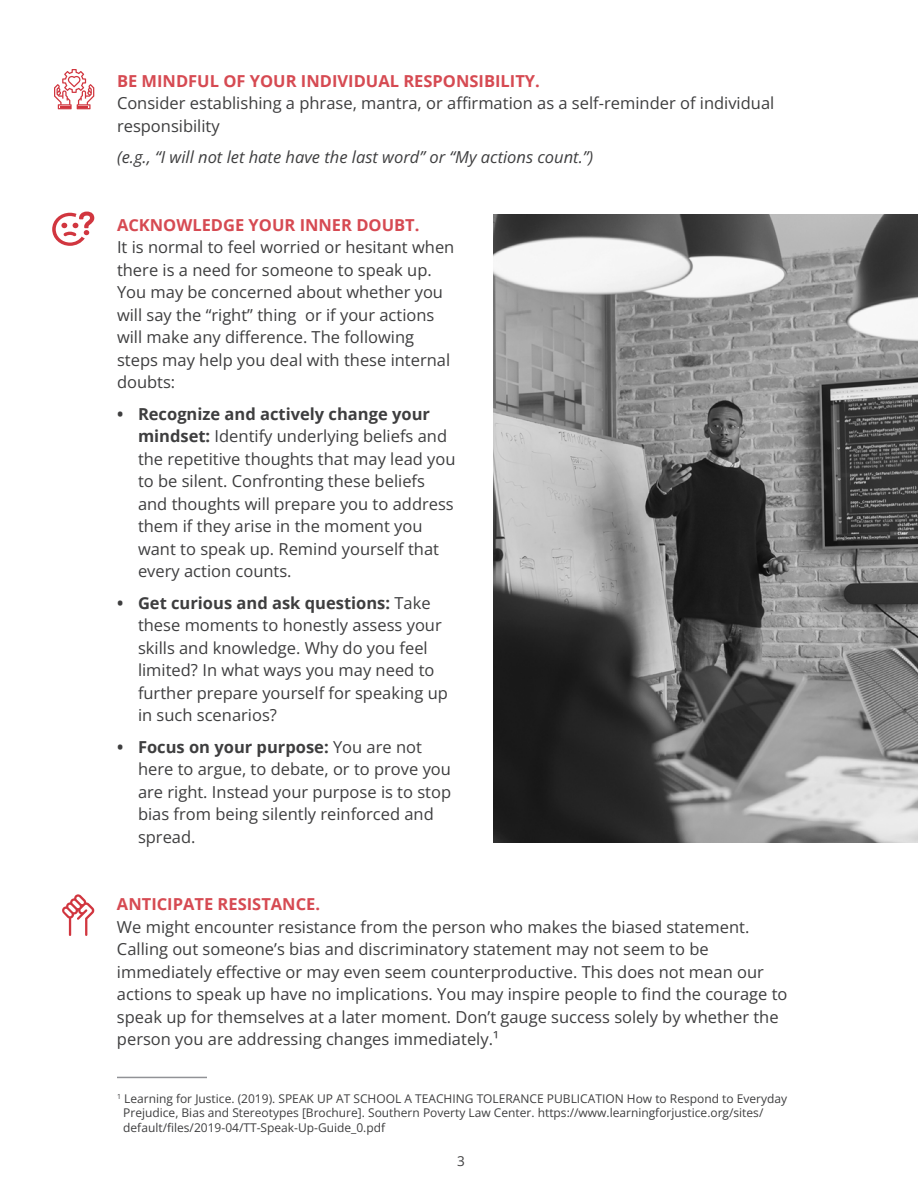
<style>
.page{position:relative;width:918px;height:1188px;background:#fff}
.page>*{position:absolute;margin:0;border:0;box-sizing:border-box;transform-origin:0 0}
.t1{font:16.5px/22.5px "Open Sans";color:#3e3e3f}
.t2{font:700 16.5px "Open Sans";color:#d64a52}
.t3{font:italic 16.5px "Open Sans";color:#3e3e3f}
.t4{font:13.5px "Open Sans";color:#3e3e3f}
.t5{font:12px "Open Sans";color:#3e3e3f}
.s1{font-weight:700}
</style>
<div class="page">
<svg style="left:54px;top:69px;width:40px;height:40px"></svg>
<svg style="left:52px;top:212px;width:42px;height:34px"></svg>
<svg style="left:62px;top:894px;width:33px;height:42px"></svg>
<img style="left:493px;top:214px;width:425px;height:628px">
<hr style="left:117px;top:1077px;width:90px;height:1px;background:#919296">
<p class="t2" style="left:117px;top:69px;width:424px">BE MINDFUL OF YOUR INDIVIDUAL RESPONSIBILITY.</p>
<p class="t1" style="left:117px;top:91px;width:659px">Consider establishing a phrase, mantra, or affirmation as a self-reminder of individual responsibility</p>
<p class="t3" style="left:117px;top:146px;width:478px">(e.g., “I will not let hate have the last word” or “My actions count.”)</p>
<p class="t2" style="left:117px;top:213px;width:304px">ACKNOWLEDGE YOUR INNER DOUBT.</p>
<p class="t1" style="left:117px;top:236px;width:339px">It is normal to feel worried or hesitant when there is a need for someone to speak up.<br>You may be concerned about whether you will say the “right” thing or if your actions will make any difference. The following steps may help you deal with these internal doubts:</p>
<p class="t1" style="left:138px;top:402px;width:319px;text-indent:-21px"><span class="s1">• Recognize and actively change your mindset:</span> Identify underlying beliefs and the repetitive thoughts that may lead you to be silent. Confronting these beliefs and thoughts will prepare you to address them if they arise in the moment you want to speak up. Remind yourself that every action counts.</p>
<p class="t1" style="left:138px;top:591px;width:311px;text-indent:-21px"><span class="s1">• Get curious and ask questions:</span> Take these moments to honestly assess your skills and knowledge. Why do you feel limited? In what ways you may need to further prepare yourself for speaking up in such scenarios?</p>
<p class="t1" style="left:138px;top:735px;width:315px;text-indent:-21px"><span class="s1">• Focus on your purpose:</span> You are not here to argue, to debate, or to prove you are right. Instead your purpose is to stop bias from being silently reinforced and spread.</p>
<p class="t2" style="left:117px;top:893px;width:205px">ANTICIPATE RESISTANCE.</p>
<p class="t1" style="left:117px;top:915px;width:672px">We might encounter resistance from the person who makes the biased statement.<br>Calling out someone’s bias and discriminatory statement may not seem to be immediately effective or may even seem counterproductive. This does not mean our actions to speak up have no implications. You may inspire people to find the courage to speak up for themselves at a later moment. Don’t gauge success solely by whether the person you are addressing changes immediately.¹</p>
<p class="t5" style="left:117px;top:1090px;width:672px"><sup>1</sup> Learning for Justice. (2019). SPEAK UP AT SCHOOL A TEACHING TOLERANCE PUBLICATION How to Respond to Everyday</p>
<p class="t5" style="left:123px;top:1105px;width:642px">Prejudice, Bias and Stereotypes [Brochure]. Southern Poverty Law Center. https://www.learningforjustice.org/sites/</p>
<p class="t5" style="left:123px;top:1119px;width:263px">default/files/2019-04/TT-Speak-Up-Guide_0.pdf</p>
<p class="t4" style="left:457px;top:1152px;width:9px">3</p>
</div>
